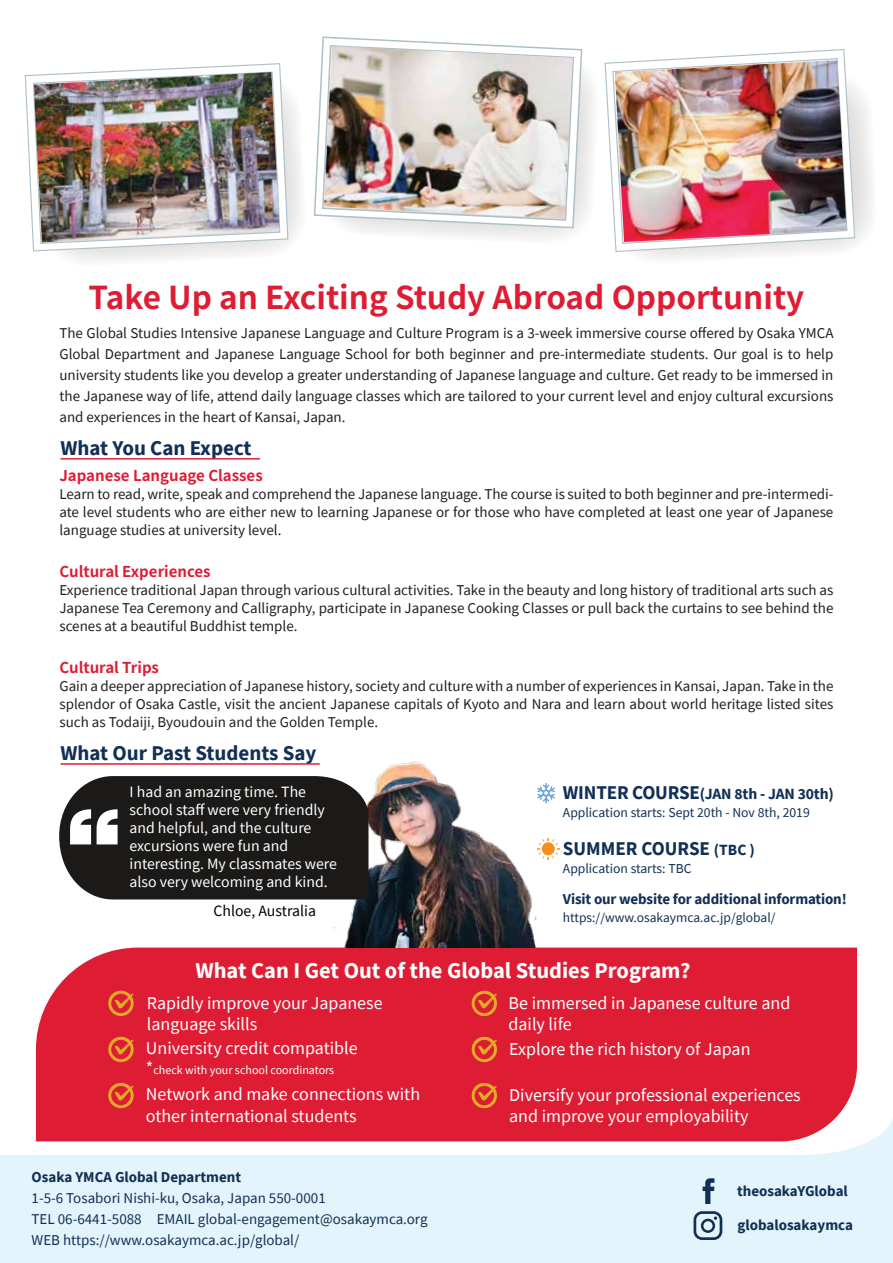
<style>
.page{position:relative;width:893px;height:1263px;background:#fff}
.page>*{position:absolute;margin:0;border:0;box-sizing:border-box;transform-origin:0 0}
.t1{font:700 31.5px "Source Han Sans JP";color:#de1d34}
.t2{font:700 22.5px "Source Sans Pro";color:#fff}
.t3{font:700 21px "Source Sans Pro";color:#122f55}
.t4{font:700 19.5px "Source Sans Pro";color:#122f55}
.t5{font:18px/21.6px "Source Sans Pro";color:#fff}
.t6{font:15.75px/18px "Source Sans Pro";color:#fff}
.t7{font:15.75px "Source Sans Pro";color:#000}
.t8{font:700 15.6px "Source Sans Pro";letter-spacing:-.01em;color:#122f55}
.t9{font:15px/18px "Source Sans Pro";color:#221e1f;text-align:justify}
.t10{font:15px/21px "Source Sans Pro";color:#122f55}
.t11{font:700 15px "Source Sans Pro";letter-spacing:-.01em;color:#122f55}
.t12{font:700 15px "Source Han Sans JP";color:#de1d34}
.t13{font:13.65px "Source Sans Pro";color:#122f55}
.t14{font:13.5px "Source Sans Pro";color:#122f55}
.t15{font:12px "Source Sans Pro";color:#fff}
.s1{font-size:19.5px}
.s2{font-size:15.6px}
.s3{font-size:18px}
</style>
<div class="page">
<svg style="left:0;top:1112px;width:893px;height:151px;background:#e7f4fb"></svg>
<div style="left:36px;top:947px;width:821px;height:194px;background:#de1d34"></div>
<svg style="left:108px;top:991px;width:26px;height:25px"></svg>
<svg style="left:688px;top:1159px;width:34px;height:81px;background:#bccedc"></svg>
<img style="left:328px;top:761px;width:221px;height:187px">
<svg style="left:59px;top:776px;width:309px;height:123px;background:#2f2d2b"></svg>
<hr style="left:61px;top:763px;width:259px;height:2px;background:#de1d34">
<svg style="left:63px;top:97px;width:238px;height:164px;fill:#f2f2f2"></svg>
<svg style="left:356px;top:72px;width:238px;height:167px;fill:#f2f2f2"></svg>
<svg style="left:313px;top:36px;width:270px;height:193px"></svg>
<svg style="left:24px;top:63px;width:265px;height:189px"></svg>
<svg style="left:640px;top:90px;width:232px;height:169px;fill:#f2f2f2"></svg>
<svg style="left:604px;top:49px;width:252px;height:204px"></svg>
<img style="left:324px;top:46px;width:249px;height:172px">
<img style="left:615px;top:60px;width:232px;height:182px">
<img style="left:34px;top:72px;width:246px;height:170px">
<hr style="left:61px;top:458px;width:199px;height:2px;background:#de1d34">
<svg style="left:108px;top:1083px;width:26px;height:25px"></svg>
<svg style="left:108px;top:1037px;width:26px;height:25px"></svg>
<svg style="left:472px;top:991px;width:25px;height:25px"></svg>
<svg style="left:472px;top:1083px;width:25px;height:25px"></svg>
<svg style="left:472px;top:1037px;width:25px;height:25px"></svg>
<svg style="left:537px;top:783px;width:18px;height:20px"></svg>
<svg style="left:537px;top:838px;width:22px;height:22px"></svg>
<h1 class="t1" style="left:89px;top:279px;width:717px">Take Up an Exciting Study Abroad Opportunity</h1>
<p class="t9" style="left:59px;top:322px;width:776px;line-height:21px">The Global Studies Intensive Japanese Language and Culture Program is a 3-week immersive course offered by Osaka YMCA Global Department and Japanese Language School for both beginner and pre-intermediate students. Our goal is to help university students like you develop a greater understanding of Japanese language and culture. Get ready to be immersed in the Japanese way of life, attend daily language classes which are tailored to your current level and enjoy cultural excursions and experiences in the heart of Kansai, Japan.</p>
<h3 class="t3" style="left:61px;top:434px;width:193px">What You Can Expect</h3>
<p class="t12" style="left:59px;top:467px;width:205px">Japanese Language Classes</p>
<p class="t9" style="left:59px;top:485px;width:775px">Learn to read, write, speak and comprehend the Japanese language. The course is suited to both beginner and pre-intermedi&shy;ate level students who are either new to learning Japanese or for those who have completed at least one year of Japanese language studies at university level.</p>
<p class="t12" style="left:59px;top:563px;width:153px">Cultural Experiences</p>
<p class="t9" style="left:59px;top:581px;width:775px">Experience traditional Japan through various cultural activities. Take in the beauty and long history of traditional arts such as Japanese Tea Ceremony and Calligraphy, participate in Japanese Cooking Classes or pull back the curtains to see behind the scenes at a beautiful Buddhist temple.</p>
<p class="t12" style="left:59px;top:659px;width:101px">Cultural Trips</p>
<p class="t9" style="left:59px;top:677px;width:776px">Gain a deeper appreciation of Japanese history, society and culture with a number of experiences in Kansai, Japan. Take in the splendor of Osaka Castle, visit the ancient Japanese capitals of Kyoto and Nara and learn about world heritage listed sites such as Todaiji, Byoudouin and the Golden Temple.</p>
<h3 class="t3" style="left:61px;top:739px;width:257px">What Our Past Students Say</h3>
<p class="t6" style="left:130px;top:783px;width:209px">I had an amazing time. The school staff were very friendly and helpful, and the culture excursions were fun and interesting. My classmates were also very welcoming and kind.</p>
<p class="t7" style="left:213px;top:901px;width:104px">Chloe, Australia</p>
<p class="t8" style="left:563px;top:783px;width:272px"><span class="s1">WINTER COURSE</span>(JAN 8th - JAN 30th)</p>
<p class="t13" style="left:563px;top:804px;width:248px">Application starts: Sept 20th - Nov 8th, 2019</p>
<h3 class="t4" style="left:563px;top:835px;width:193px">SUMMER COURSE <span class="s2">(TBC )</span></h3>
<p class="t13" style="left:563px;top:860px;width:130px">Application starts: TBC</p>
<p class="t11" style="left:563px;top:889px;width:285px">Visit our website for additional information!</p>
<p class="t14" style="left:563px;top:909px;width:214px">https://www.osakaymca.ac.jp/global/</p>
<h2 class="t2" style="left:195px;top:956px;width:497px">What Can I Get Out of the Global Studies Program?</h2>
<p class="t5" style="left:147px;top:992px;width:237px">Rapidly improve your Japanese language skills</p>
<p class="t5" style="left:146px;top:1037px;width:213px">University credit compatible</p>
<p class="t15" style="left:146px;top:1062px;width:190px"><span class="s3">*</span>check with your school coordinators</p>
<p class="t5" style="left:509px;top:992px;width:283px">Be immersed in Japanese culture and daily life</p>
<p class="t5" style="left:509px;top:1038px;width:243px">Explore the rich history of Japan</p>
<p class="t5" style="left:146px;top:1083px;width:276px">Network and make connections with other international students</p>
<p class="t5" style="left:509px;top:1084px;width:293px">Diversify your professional experiences and improve your employability</p>
<p class="t11" style="left:32px;top:1166px;width:211px">Osaka YMCA Global Department</p>
<p class="t10" style="left:32px;top:1187px;width:397px">1-5-6 Tosabori Nishi-ku, Osaka, Japan 550-0001<br>TEL 06-6441-5088 EMAIL global-engagement@osakaymca.org<br>WEB https://www.osakaymca.ac.jp/global/</p>
<p class="t11" style="left:737px;top:1181px;width:112px">theosakaYGlobal</p>
<p class="t11" style="left:737px;top:1215px;width:117px">globalosakaymca</p>
</div>
